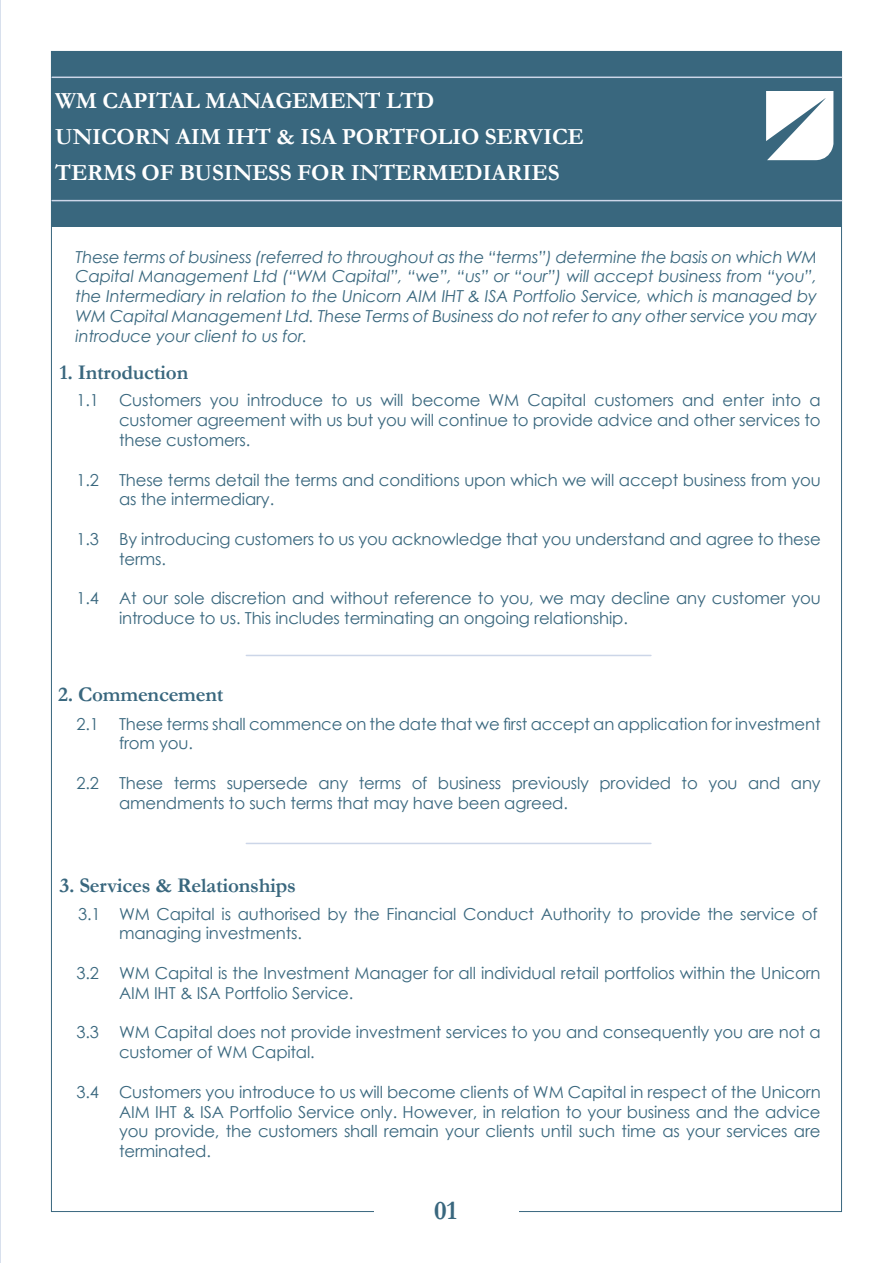
<style>
.page{position:relative;width:893px;height:1263px;background:#fff}
.page>*{position:absolute;margin:0;border:0;box-sizing:border-box;transform-origin:0 0}
.t1{font:700 27px "Garamond";color:#39677e}
.Paragraph_Bold{font:700 23.25px "Garamond";letter-spacing:-.01em;color:#fff}
.Paragraph_Bold-2{font:700 21px "Garamond";letter-spacing:-.01em;color:#39677e}
.Paragraph_Bold-3{font:16.5px/19.8px "Century Gothic";letter-spacing:-.01em;color:#39677e}
.Paragraph_Bold-4{font:italic 16.5px/19.8px "Century Gothic";letter-spacing:-.01em;color:#39677e;text-align:justify}
</style>
<div class="page">
<hr style="left:0;top:0;width:1px;height:1263px;background:#ccd6e8">
<div style="left:51px;top:51px;width:791px;height:176px;background:#39677e"></div>
<hr style="left:52px;top:77px;width:790px;height:1px;background:#ccd6e8">
<hr style="left:52px;top:200px;width:790px;height:1px;background:#ccd6e8">
<svg style="left:766px;top:91px;width:67px;height:69px;background:#e2e8ec"></svg>
<hr style="left:246px;top:655px;width:405px;height:1px;background:#ccd6e8">
<hr style="left:246px;top:843px;width:405px;height:1px;background:#ccd6e8">
<p class="Paragraph_Bold" style="left:55px;top:85px;width:381px">WM CAPITAL MANAGEMENT LTD</p>
<p class="Paragraph_Bold" style="left:55px;top:121px;width:530px">UNICORN AIM IHT &amp; ISA PORTFOLIO SERVICE</p>
<p class="Paragraph_Bold" style="left:55px;top:157px;width:506px">TERMS OF BUSINESS FOR INTERMEDIARIES</p>
<p class="Paragraph_Bold-4" style="left:76px;top:246px;width:743px">These terms of business (referred to throughout as the “terms”) determine the basis on which WM Capital Management Ltd (“WM Capital”, “we”, “us” or “our”) will accept business from “you”, the Intermediary in relation to the Unicorn AIM IHT &amp; ISA Portfolio Service, which is managed by WM Capital Management Ltd. These Terms of Business do not refer to any other service you may introduce your client to us for.</p>
<p class="Paragraph_Bold-2" style="left:59px;top:358px;width:130px">1. Introduction</p>
<p class="Paragraph_Bold-3" style="left:119px;top:390px;width:703px;text-align:justify;text-indent:-43px">1.1 Customers you introduce to us will become WM Capital customers and enter into a customer agreement with us but you will continue to provide advice and other services to these customers.</p>
<p class="Paragraph_Bold-3" style="left:119px;top:469px;width:703px;text-indent:-43px">1.2 These terms detail the terms and conditions upon which we will accept business from you as the intermediary.</p>
<p class="Paragraph_Bold-3" style="left:119px;top:529px;width:703px;text-indent:-43px">1.3 By introducing customers to us you acknowledge that you understand and agree to these terms.</p>
<p class="Paragraph_Bold-3" style="left:119px;top:588px;width:703px;text-indent:-43px">1.4 At our sole discretion and without reference to you, we may decline any customer you introduce to us. This includes terminating an ongoing relationship.</p>
<p class="Paragraph_Bold-2" style="left:58px;top:680px;width:167px">2. Commencement</p>
<p class="Paragraph_Bold-3" style="left:119px;top:713px;width:703px;text-indent:-43px">2.1 These terms shall commence on the date that we first accept an application for investment from you.</p>
<p class="Paragraph_Bold-3" style="left:119px;top:773px;width:703px;text-indent:-43px">2.2 These terms supersede any terms of business previously provided to you and any amendments to such terms that may have been agreed.</p>
<p class="Paragraph_Bold-2" style="left:60px;top:871px;width:238px">3. Services &amp; Relationships</p>
<p class="Paragraph_Bold-3" style="left:119px;top:903px;width:700px;text-indent:-41px">3.1 WM Capital is authorised by the Financial Conduct Authority to provide the service of managing investments.</p>
<p class="Paragraph_Bold-3" style="left:119px;top:963px;width:703px;text-indent:-43px">3.2 WM Capital is the Investment Manager for all individual retail portfolios within the Unicorn<br>AIM IHT &amp; ISA Portfolio Service.</p>
<p class="Paragraph_Bold-3" style="left:119px;top:1022px;width:703px;text-indent:-43px">3.3 WM Capital does not provide investment services to you and consequently you are not a customer of WM Capital.</p>
<p class="Paragraph_Bold-3" style="left:119px;top:1082px;width:703px;text-align:justify;text-indent:-43px">3.4 Customers you introduce to us will become clients of WM Capital in respect of the Unicorn AIM IHT &amp; ISA Portfolio Service only. However, in relation to your business and the advice you provide, the customers shall remain your clients until such time as your services are terminated.</p>
<h1 class="t1" style="left:434px;top:1192px;width:25px">01</h1>
</div>
